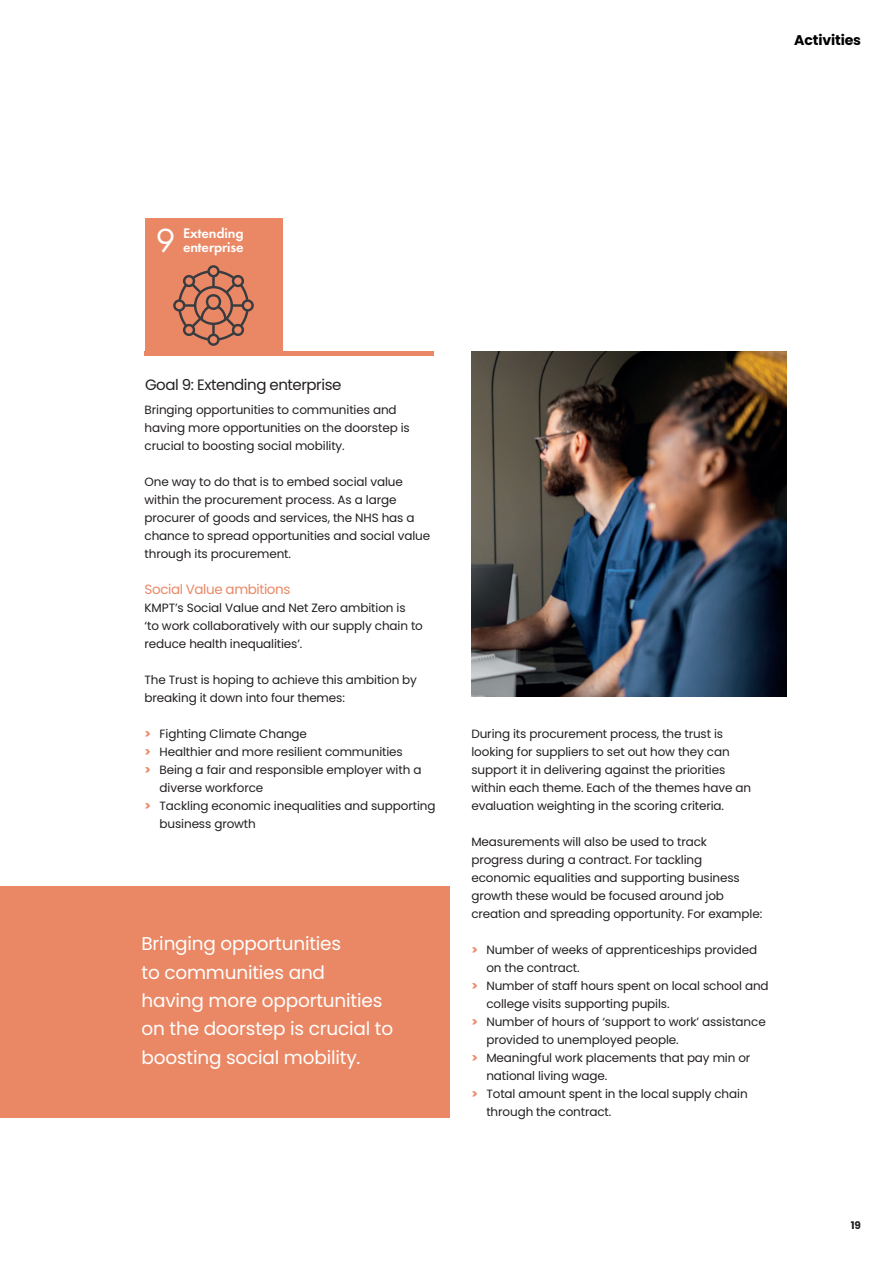
<style>
.page{position:relative;width:893px;height:1263px;background:#fff}
.page>*{position:absolute;margin:0;border:0;box-sizing:border-box;transform-origin:0 0}
.t1{font:34.65px "Futura PT";color:#fff}
.t2{font:18.45px/28.5px "Poppins";letter-spacing:-.01em;color:#fff}
.t3{font:15px "Poppins";letter-spacing:-.03em;color:#231f20}
.t4{font:600 14.4px "Futura PT";letter-spacing:-.01em;color:#fff}
.t5{font:700 14.1px "Poppins";letter-spacing:-.01em;color:#000001}
.t6{font:13.5px "Poppins";letter-spacing:-.03em;color:#ea8865}
.t7{font:12px/18px "Poppins";letter-spacing:-.01em;color:#231f20}
.t8{font:700 10.5px "Poppins";color:#231f20}
.s1{font-weight:700;color:#ea8865}
</style>
<div class="page">
<div style="left:145px;top:351px;width:289px;height:5px;background:#ea8865"></div>
<div style="left:145px;top:218px;width:137px;height:138px;background:#ea8865"></div>
<svg style="left:173px;top:265px;width:81px;height:81px"></svg>
<div style="left:0;top:886px;width:450px;height:232px;background:#ea8865"></div>
<img style="left:471px;top:351px;width:316px;height:346px">
<p class="t5" style="left:794px;top:32px;width:68px">Activities</p>
<h1 class="t1" style="left:156px;top:219px;width:21px">9</h1>
<p class="t4" style="left:183px;top:224px;width:62px">Extending</p>
<p class="t4" style="left:183px;top:238px;width:62px">enterprise</p>
<p class="t3" style="left:145px;top:376px;width:198px">Goal 9: Extending enterprise</p>
<p class="t7" style="left:145px;top:401px;width:267px">Bringing opportunities to communities and having more opportunities on the doorstep is crucial to boosting social mobility.</p>
<p class="t7" style="left:145px;top:473px;width:287px">One way to do that is to embed social value within the procurement process. As a large procurer of goods and services, the NHS has a chance to spread opportunities and social value through its procurement.</p>
<p class="t6" style="left:145px;top:581px;width:147px">Social Value ambitions</p>
<p class="t7" style="left:145px;top:599px;width:280px">KMPT’s Social Value and Net Zero ambition is ‘to work collaboratively with our supply chain to reduce health inequalities’.</p>
<p class="t7" style="left:145px;top:671px;width:274px">The Trust is hoping to achieve this ambition by breaking it down into four themes:</p>
<p class="t7" style="left:145px;top:725px;width:164px"><span class="s1">&gt;</span> Fighting Climate Change</p>
<p class="t7" style="left:145px;top:743px;width:260px"><span class="s1">&gt;</span> Healthier and more resilient communities</p>
<p class="t7" style="left:145px;top:761px;width:278px"><span class="s1">&gt;</span> Being a fair and responsible employer with a</p>
<p class="t7" style="left:160px;top:779px;width:105px">diverse workforce</p>
<p class="t7" style="left:145px;top:797px;width:292px"><span class="s1">&gt;</span> Tackling economic inequalities and supporting</p>
<p class="t7" style="left:160px;top:815px;width:98px">business growth</p>
<h2 class="t2" style="left:141px;top:929px;width:253px">Bringing opportunities<br>to communities and<br>having more opportunities on the doorstep is crucial to boosting social mobility.</h2>
<p class="t7" style="left:471px;top:725px;width:281px">During its procurement process, the trust is looking for suppliers to set out how they can support it in delivering against the priorities within each theme. Each of the themes have an evaluation weighting in the scoring criteria.</p>
<p class="t7" style="left:471px;top:833px;width:292px">Measurements will also be used to track<br>progress during a contract. For tackling economic equalities and supporting business growth these would be focused around job creation and spreading opportunity. For example:</p>
<p class="t7" style="left:471px;top:941px;width:287px"><span class="s1">&gt;</span> Number of weeks of apprenticeships provided</p>
<p class="t7" style="left:486px;top:959px;width:95px">on the contract.</p>
<p class="t7" style="left:471px;top:977px;width:299px"><span class="s1">&gt;</span> Number of staff hours spent on local school and</p>
<p class="t7" style="left:486px;top:995px;width:185px">college visits supporting pupils.</p>
<p class="t7" style="left:471px;top:1013px;width:296px"><span class="s1">&gt;</span> Number of hours of ‘support to work’ assistance</p>
<p class="t7" style="left:486px;top:1031px;width:194px">provided to unemployed people.</p>
<p class="t7" style="left:471px;top:1049px;width:281px"><span class="s1">&gt;</span> Meaningful work placements that pay min or</p>
<p class="t7" style="left:486px;top:1067px;width:122px">national living wage.</p>
<p class="t7" style="left:471px;top:1085px;width:278px"><span class="s1">&gt;</span> Total amount spent in the local supply chain</p>
<p class="t7" style="left:486px;top:1103px;width:126px">through the contract.</p>
<p class="t8" style="left:851px;top:1219px;width:12px">19</p>
</div>
